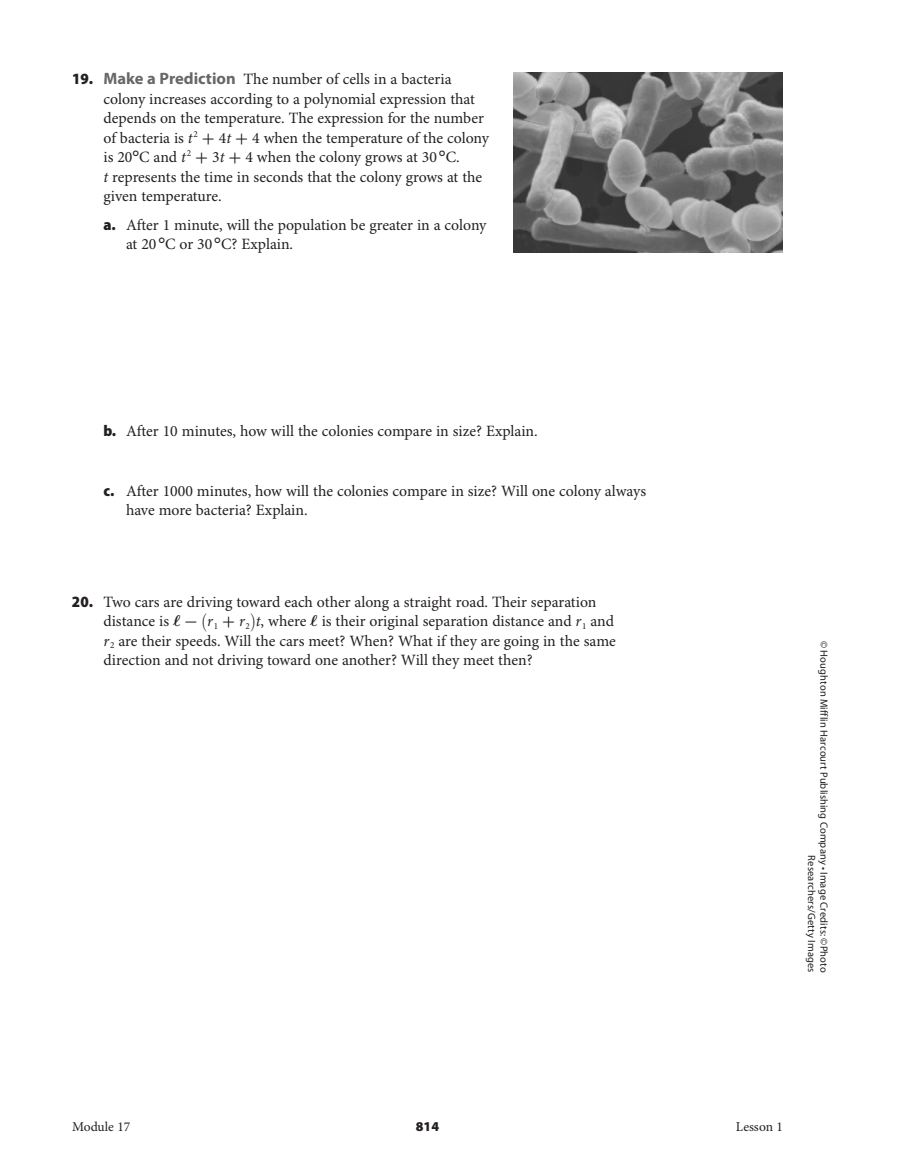
<style>
.page{position:relative;width:918px;height:1175px;background:#fff}
.page>*{position:absolute;margin:0;border:0;box-sizing:border-box;transform-origin:0 0}
.t1{font:15.75px/19.5px "Minion Pro";color:#231f20}
.t2{font:13.5px "Minion Pro";color:#231f20}
.t3{font:900 13.5px "Myriad Pro";color:#231f20}
.t4{font:10.5px/12.6px "Myriad Pro";letter-spacing:.01em;color:#231f20;text-align:right}
.s1{font-family:"Myriad Pro";font-weight:900;font-stretch:semi-condensed}
.s2{font-family:"Myriad Pro";font-weight:700;font-size:16.5px;color:#676767}
.s3{font-style:italic}
.s4{font-family:"Uni Math Plus";font-weight:700}
.s5{font-family:"Uni Math Plus";font-size:18.3px}
</style>
<div class="page">
<img style="left:513px;top:72px;width:270px;height:180px">
<p class="t1" style="left:103px;top:70px;width:387px;text-indent:-31px"><span class="s1">19.</span> <span class="s2">Make a Prediction</span> The number of cells in a bacteria colony increases according to a polynomial expression that depends on the temperature. The expression for the number of bacteria is <span class="s3">t</span> <sup>2</sup> <span class="s4">+</span> 4<span class="s3">t</span> <span class="s4">+</span> 4 when the temperature of the colony is 20<span class="s4">°</span>C and <span class="s3">t</span> <sup>2</sup> <span class="s4">+</span> 3<span class="s3">t</span> <span class="s4">+</span> 4 when the colony grows at 30 <span class="s4">°</span>C.<br><span class="s3">t</span> represents the time in seconds that the colony grows at the given temperature.</p>
<p class="t1" style="left:126px;top:216px;width:362px;text-indent:-23px"><span class="s1">a.</span> After 1 minute, will the population be greater in a colony at 20 <span class="s4">°</span>C or 30 <span class="s4">°</span>C? Explain.</p>
<p class="t1" style="left:103px;top:421px;width:436px"><span class="s1">b.</span> After 10 minutes, how will the colonies compare in size? Explain.</p>
<p class="t1" style="left:126px;top:481px;width:522px;text-indent:-23px"><span class="s1">c.</span> After 1000 minutes, how will the colonies compare in size? Will one colony always have more bacteria? Explain.</p>
<p class="t1" style="left:103px;top:592px;width:514px;text-indent:-31px"><span class="s1">20.</span> Two cars are driving toward each other along a straight road. Their separation distance is <span class="s4">ℓ -</span> <span class="s5">(</span><span class="s3">r</span> <sub>1</sub> <span class="s4">+</span> <span class="s3">r</span> <sub>2</sub><span class="s5">)</span><span class="s3">t</span>, where <span class="s4">ℓ</span> is their original separation distance and <span class="s3">r</span> <sub>1</sub> and <span class="s3">r</span> <sub>2</sub> are their speeds. Will the cars meet? When? What if they are going in the same direction and not driving toward one another? Will they meet then?</p>
<p class="t4" style="left:830px;top:641px;width:333px;rotate:90deg">© Houghton Mifflin Harcourt Publishing Company • Image Credits: ©Photo<br>Researchers/Getty Images</p>
<p class="t2" style="left:72px;top:1118px;width:60px">Module 17</p>
<p class="t3" style="left:416px;top:1118px;width:25px">814</p>
<p class="t2" style="left:736px;top:1118px;width:49px">Lesson 1</p>
</div>
